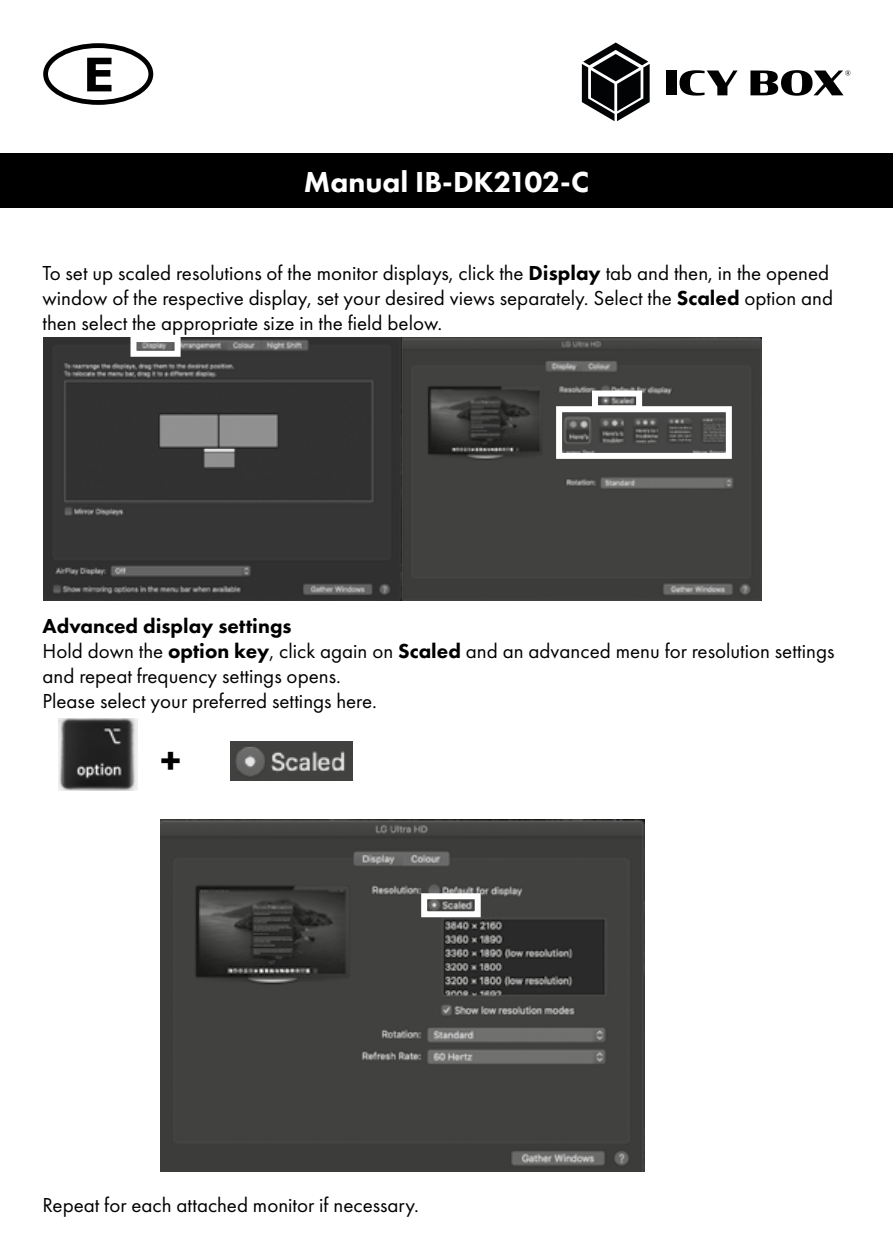
<style>
.page{position:relative;width:893px;height:1259px;background:#fff}
.page>*{position:absolute;margin:0;border:0;box-sizing:border-box;transform-origin:0 0}
.t1{font:600 42px "Futura PT";color:#000}
.t2{font:800 30px "Futura PT";color:#fff}
.t3{font:21px/25.2px "Futura PT";color:#000}
.s1{font-weight:800}
</style>
<div class="page">
<div style="left:0;top:153px;width:893px;height:55px;background:#000"></div>
<div style="left:43px;top:43px;width:110px;height:62px;border:5px solid #000;border-radius:50%"></div>
<svg style="left:87px;top:58px;width:25px;height:33px"></svg>
<div style="left:666px;top:70px;width:10px;height:25px;background:#000"></div>
<svg style="left:679px;top:70px;width:59px;height:26px"></svg>
<svg style="left:750px;top:70px;width:100px;height:26px"></svg>
<svg style="left:582px;top:43px;width:68px;height:78px"></svg>
<img style="left:160px;top:819px;width:484px;height:352px">
<img style="left:43px;top:337px;width:718px;height:263px">
<div style="left:130px;top:336px;width:51px;height:21px;border:6px solid #fff"></div>
<div style="left:592px;top:390px;width:50px;height:21px;border:6px solid #fff"></div>
<div style="left:556px;top:406px;width:176px;height:53px;border:6px solid #fff"></div>
<div style="left:421px;top:893px;width:60px;height:24px;border:6px solid #fff"></div>
<img style="left:59px;top:719px;width:79px;height:72px">
<img style="left:230px;top:741px;width:122px;height:39px">
<h2 class="t2" style="left:304px;top:164px;width:287px">Manual IB-DK2102-C</h2>
<p class="t3" style="left:43px;top:260px;width:792px">To set up scaled resolutions of the monitor displays, click the <span class="s1">Display</span> tab and then, in the opened window of the respective display, set your desired views separately. Select the <span class="s1">Scaled</span> option and then select the appropriate size in the field below.</p>
<p class="t3" style="left:43px;top:613px;width:793px"><span class="s1">Advanced display settings<br></span>Hold down the <span class="s1">option key</span>, click again on <span class="s1">Scaled</span> and an advanced menu for resolution settings and repeat frequency settings opens.<br>Please select your preferred settings here.</p>
<h1 class="t1" style="left:160px;top:734px;width:22px">+</h1>
<p class="t3" style="left:43px;top:1192px;width:378px">Repeat for each attached monitor if necessary.</p>
</div>
